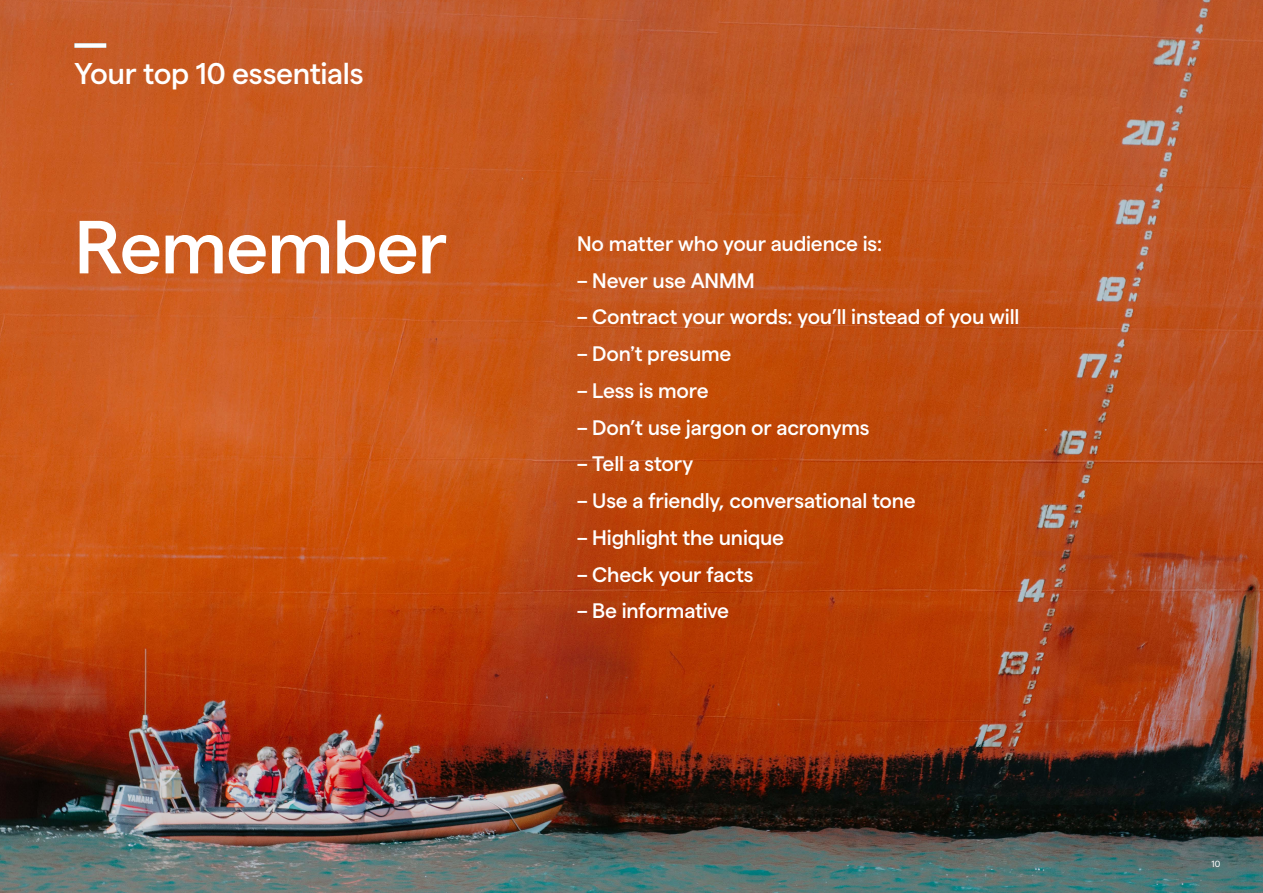
<style>
.page{position:relative;width:1263px;height:893px;background:#fff}
.page>*{position:absolute;margin:0;border:0;box-sizing:border-box;transform-origin:0 0}
.Large_Pull_quote{font:500 75px "Matter";letter-spacing:-.02em;color:#fff}
.Heading{font:500 30px "Matter";letter-spacing:-.01em;color:#fff}
.Large_Pull_quote-2{font:500 21px "Matter";letter-spacing:-.01em;color:#fff}
.t1{font:9px "Matter";color:#fff}
</style>
<div class="page">
<img style="left:0;top:0;width:1263px;height:893px">
<div style="left:74px;top:43px;width:32px;height:5px;background:#fff"></div>
<p class="Heading" style="left:74px;top:51px;width:291px">Your top 10 essentials</p>
<p class="Large_Pull_quote" style="left:74px;top:192px;width:374px">Remember</p>
<p class="Large_Pull_quote-2" style="left:577px;top:228px;width:307px">No matter who your audience is:</p>
<p class="Large_Pull_quote-2" style="left:577px;top:265px;width:179px">– Never use ANMM</p>
<p class="Large_Pull_quote-2" style="left:577px;top:302px;width:444px">– Contract your words: you’ll instead of you will</p>
<p class="Large_Pull_quote-2" style="left:577px;top:338px;width:156px">– Don’t presume</p>
<p class="Large_Pull_quote-2" style="left:577px;top:375px;width:133px">– Less is more</p>
<p class="Large_Pull_quote-2" style="left:577px;top:412px;width:294px">– Don’t use jargon or acronyms</p>
<p class="Large_Pull_quote-2" style="left:577px;top:449px;width:118px">– Tell a story</p>
<p class="Large_Pull_quote-2" style="left:577px;top:485px;width:340px">– Use a friendly, conversational tone</p>
<p class="Large_Pull_quote-2" style="left:577px;top:522px;width:209px">– Highlight the unique</p>
<p class="Large_Pull_quote-2" style="left:577px;top:559px;width:178px">– Check your facts</p>
<p class="Large_Pull_quote-2" style="left:577px;top:596px;width:153px">– Be informative</p>
<p class="t1" style="left:1211px;top:857px;width:11px">10</p>
</div>
